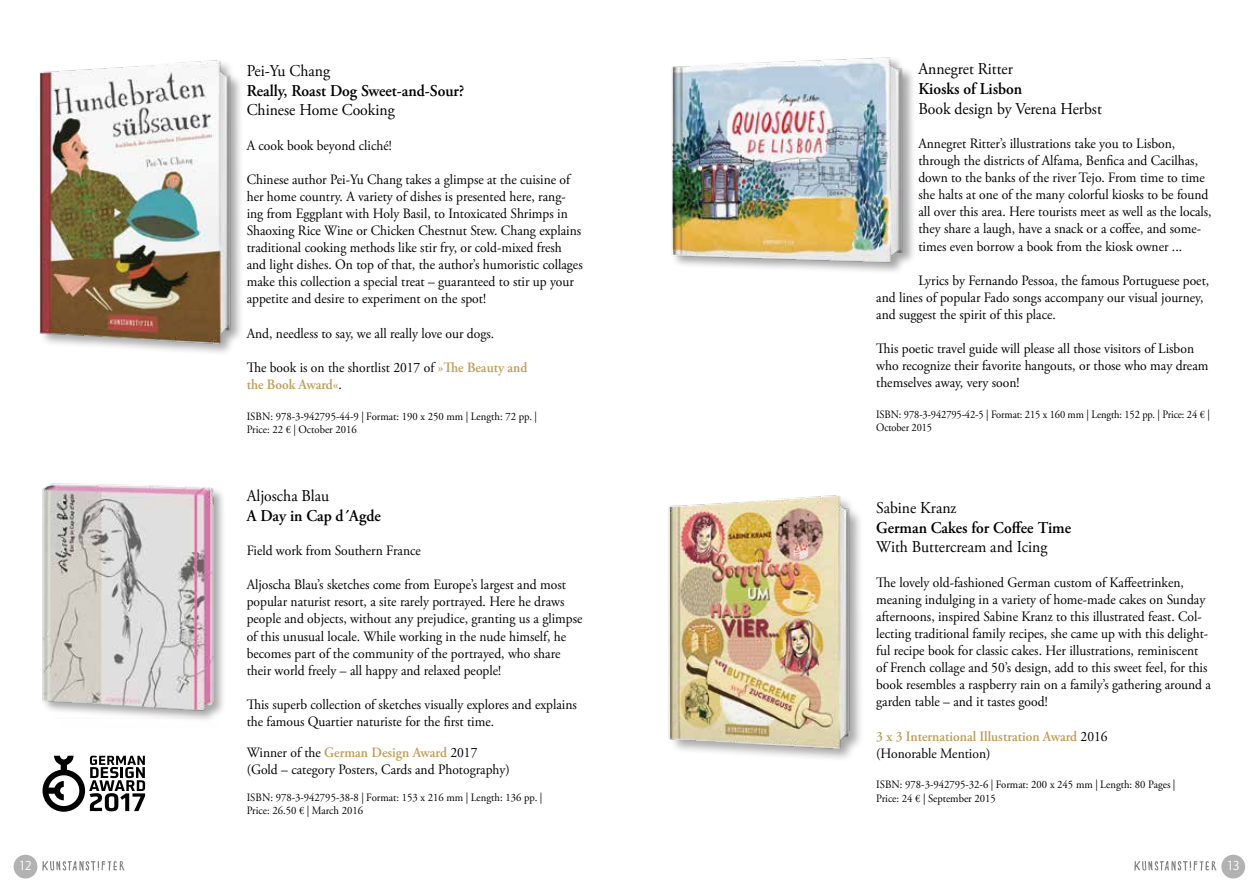
<style>
.page{position:relative;width:1259px;height:893px;background:#fff}
.page>*{position:absolute;margin:0;border:0;box-sizing:border-box;transform-origin:0 0}
.t1{font:16.5px "Adobe Garamond Pro";color:#000;scale:.95 1}
.t2{font:600 16.5px "Adobe Garamond Pro";color:#000;scale:.95 1}
.t3{font:14.25px/17.1px "Adobe Garamond Pro";color:#000;scale:.95 1}
.t4{font:600 14.25px/17.1px "Adobe Garamond Pro";color:#be9f56;scale:.95 1}
.t5{font:13.5px "ITC Quay Sans";color:#fff}
.t6{font:11.25px/13.5px "Adobe Garamond Pro";color:#000;scale:.95 1}
.t7{font:11.25px/13.5px "Adobe Garamond Pro";color:#000;scale:.93 1}
.s1{font-weight:600;color:#be9f56}
.s2{font-weight:400;color:#000}
</style>
<div class="page">
<div style="left:1221px;top:855px;width:24px;height:23px;background:#b3b2b2;border-radius:50%"></div>
<svg style="left:1134px;top:861px;width:82px;height:10px"></svg>
<div style="left:14px;top:855px;width:23px;height:23px;background:#b3b2b2;border-radius:50%"></div>
<svg style="left:42px;top:861px;width:82px;height:10px"></svg>
<div style="left:671px;top:56px;width:245px;height:219px;background:#000;opacity:.35"></div>
<img style="left:671px;top:56px;width:245px;height:212px">
<div style="left:42px;top:483px;width:187px;height:249px;background:#000;opacity:.35"></div>
<img style="left:42px;top:483px;width:179px;height:235px">
<svg style="left:43px;top:756px;width:102px;height:56px"></svg>
<img style="left:39px;top:60px;width:201px;height:292px">
<div style="left:669px;top:495px;width:195px;height:268px;background:#000;opacity:.35"></div>
<img style="left:668px;top:495px;width:189px;height:261px">
<p class="t1" style="left:247px;top:61px;width:89px">Pei-Yu Chang</p>
<p class="t2" style="left:247px;top:81px;width:230px">Really, Roast Dog Sweet-and-Sour?</p>
<p class="t1" style="left:247px;top:100px;width:157px">Chinese Home Cooking</p>
<p class="t3" style="left:247px;top:137px;width:154px">A cook book beyond cliché!</p>
<p class="t3" style="left:247px;top:171px;width:355px">Chinese author Pei-Yu Chang takes a glimpse at the cuisine of her home country. A variety of dishes is presented here, rang&shy;ing from Eggplant with Holy Basil, to Intoxicated Shrimps in Shaoxing Rice Wine or Chicken Chestnut Stew. Chang explains traditional cooking methods like stir fry, or cold-mixed fresh and light dishes. On top of that, the author’s humoristic collages make this collection a special treat – guaranteed to stir up your appetite and desire to experiment on the spot!</p>
<p class="t3" style="left:247px;top:325px;width:262px">And, needless to say, we all really love our dogs.</p>
<p class="t3" style="left:247px;top:359px;width:297px">The book is on the shortlist 2017 of <span class="s1">»The Beauty and the Book Award«</span>.</p>
<p class="t6" style="left:247px;top:410px;width:307px">ISBN: 978-3-942795-44-9 | Format: 190 x 250 mm | Length: 72 pp. |<br>Price: 22 € | October 2016</p>
<p class="t1" style="left:247px;top:486px;width:88px">Aljoscha Blau</p>
<p class="t2" style="left:247px;top:506px;width:143px">A Day in Cap d´Agde</p>
<p class="t3" style="left:247px;top:542px;width:185px">Field work from Southern France</p>
<p class="t3" style="left:247px;top:577px;width:355px">Aljoscha Blau’s sketches come from Europe’s largest and most popular naturist resort, a site rarely portrayed. Here he draws people and objects, without any prejudice, granting us a glimpse of this unusual locale. While working in the nude himself, he becomes part of the community of the portrayed, who share their world freely – all happy and relaxed people!</p>
<p class="t3" style="left:247px;top:696px;width:349px">This superb collection of sketches visually explores and explains the famous Quartier naturiste for the first time.</p>
<p class="t3" style="left:247px;top:744px;width:278px">Winner of the <span class="s1">German Design Award</span> 2017 (Gold – category Posters, Cards and Photography)</p>
<p class="t6" style="left:247px;top:791px;width:313px">ISBN: 978-3-942795-38-8 | Format: 153 x 216 mm | Length: 136 pp. |<br>Price: 26.50 € | March 2016</p>
<p class="t1" style="left:918px;top:59px;width:101px">Annegret Ritter</p>
<p class="t2" style="left:918px;top:79px;width:111px">Kiosks of Lisbon</p>
<p class="t1" style="left:918px;top:99px;width:195px">Book design by Verena Herbst</p>
<p class="t3" style="left:918px;top:135px;width:310px">Annegret Ritter’s illustrations take you to Lisbon, through the districts of Alfama, Benfica and Cacilhas, down to the banks of the river Tejo. From time to time she halts at one of the many colorful kiosks to be found all over this area. Here tourists meet as well as the locals, they share a laugh, have a snack or a coffee, and some&shy;times even borrow a book from the kiosk owner ...</p>
<p class="t3" style="left:876px;top:272px;width:352px;text-indent:42px">Lyrics by Fernando Pessoa, the famous Portuguese poet, and lines of popular Fado songs accompany our visual journey, and suggest the spirit of this place.</p>
<p class="t3" style="left:876px;top:341px;width:351px">This poetic travel guide will please all those visitors of Lisbon who recognize their favorite hangouts, or those who may dream themselves away, very soon!</p>
<p class="t7" style="left:876px;top:408px;width:360px">ISBN: 978-3-942795-42-5 | Format: 215 x 160 mm | Length: 152 pp. | Price: 24 € |<br>October 2015</p>
<p class="t1" style="left:876px;top:498px;width:86px">Sabine Kranz</p>
<p class="t2" style="left:876px;top:518px;width:207px">German Cakes for Coffee Time</p>
<p class="t1" style="left:876px;top:537px;width:182px">With Buttercream and Icing</p>
<p class="t3" style="left:876px;top:574px;width:354px">The lovely old-fashioned German custom of Kaffeetrinken, meaning indulging in a variety of home-made cakes on Sunday afternoons, inspired Sabine Kranz to this illustrated feast. Col&shy;lecting traditional family recipes, she came up with this delight&shy;ful recipe book for classic cakes. Her illustrations, reminiscent of French collage and 50’s design, add to this sweet feel, for this book resembles a raspberry rain on a family’s gathering around a garden table – and it tastes good!</p>
<p class="t4" style="left:876px;top:728px;width:245px">3 x 3 International Illustration Award <span class="s2">2016 (Honorable Mention)</span></p>
<p class="t6" style="left:876px;top:778px;width:316px">ISBN: 978-3-942795-32-6 | Format: 200 x 245 mm | Length: 80 Pages |<br>Price: 24 € | September 2015</p>
<p class="t5" style="left:19px;top:858px;width:15px">12</p>
<p class="t5" style="left:1226px;top:858px;width:15px">13</p>
</div>
